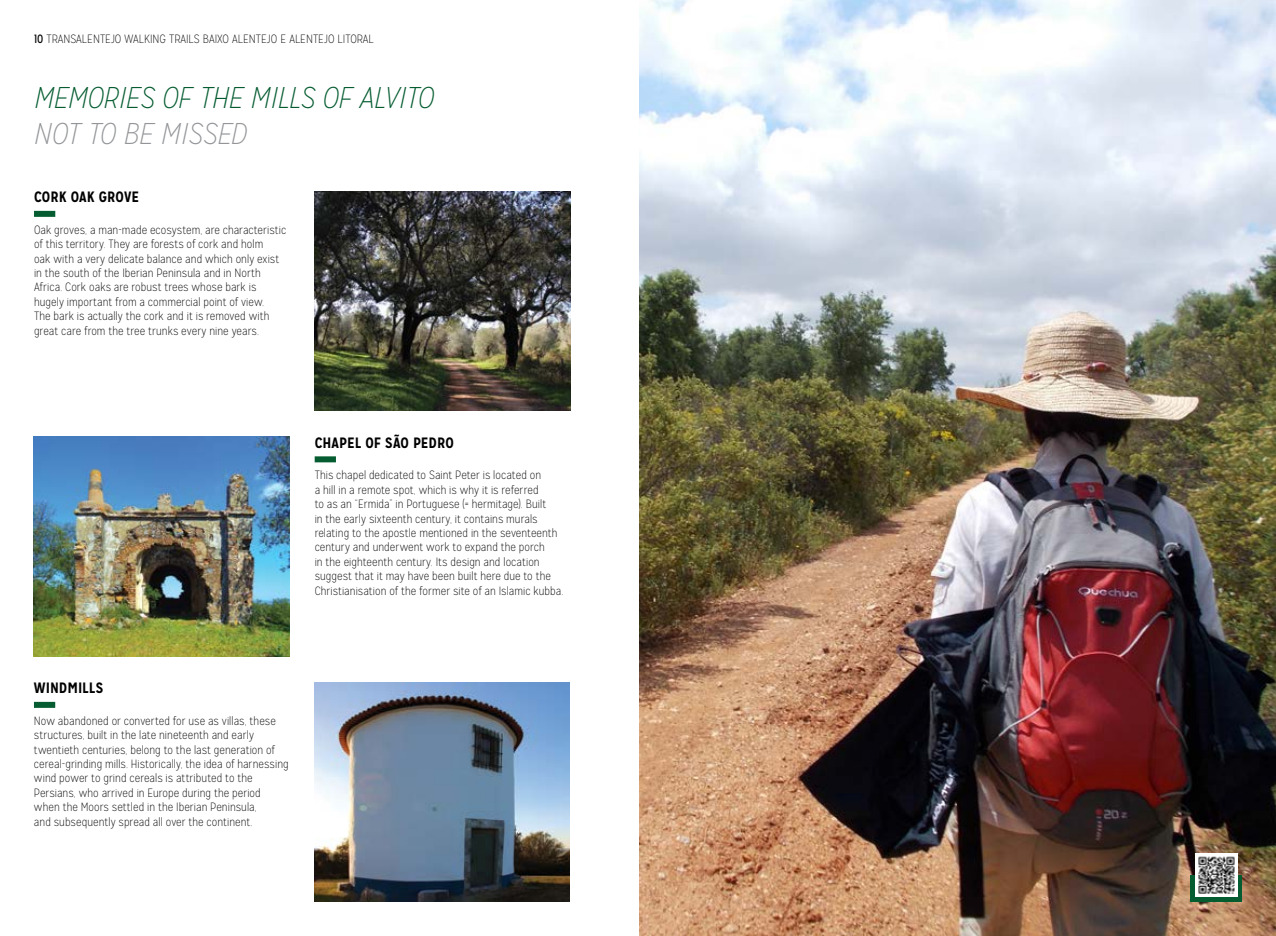
<style>
.page{position:relative;width:1276px;height:936px;background:#fff}
.page>*{position:absolute;margin:0;border:0;box-sizing:border-box;transform-origin:0 0}
.t1{font:italic 100 30px "Mission Gothic";color:#045c30}
.t2{font:italic 100 30px "Mission Gothic";color:#939598}
.t3{font:700 15px "Mission Gothic";color:#000}
.t4{font:100 12px/14.4px "Mission Gothic";letter-spacing:.005em;color:#000}
.s1{font-weight:400}
</style>
<div class="page">
<img style="left:34px;top:436px;width:255px;height:220px">
<img style="left:315px;top:191px;width:255px;height:220px">
<div style="left:34px;top:211px;width:21px;height:6px;background:#045c30"></div>
<div style="left:34px;top:701px;width:21px;height:6px;background:#045c30"></div>
<div style="left:315px;top:456px;width:21px;height:6px;background:#045c30"></div>
<img style="left:315px;top:682px;width:255px;height:219px">
<img style="left:639px;top:0;width:637px;height:935px">
<svg style="left:1191px;top:875px;width:51px;height:26px"></svg>
<img style="left:1195px;top:853px;width:42px;height:43px">
<p class="t4" style="left:34px;top:32px;width:341px"><span class="s1">10</span> TRANSALENTEJO WALKING TRAILS BAIXO ALENTEJO E ALENTEJO LITORAL</p>
<h1 class="t1" style="left:34px;top:80px;width:401px">MEMORIES OF THE MILLS OF ALVITO</h1>
<h1 class="t2" style="left:34px;top:116px;width:214px">NOT TO BE MISSED</h1>
<p class="t3" style="left:34px;top:188px;width:107px">CORK OAK GROVE</p>
<p class="t4" style="left:34px;top:222px;width:254px">Oak groves, a man-made ecosystem, are characteristic of this territory. They are forests of cork and holm<br>oak with a very delicate balance and which only exist in the south of the Iberian Peninsula and in North Africa. Cork oaks are robust trees whose bark is hugely important from a commercial point of view.<br>The bark is actually the cork and it is removed with great care from the tree trunks every nine years.</p>
<p class="t3" style="left:315px;top:433px;width:141px">CHAPEL OF SÃO PEDRO</p>
<p class="t4" style="left:315px;top:468px;width:250px">This chapel dedicated to Saint Peter is located on<br>a hill in a remote spot, which is why it is referred<br>to as an “Ermida” in Portuguese (= hermitage). Built<br>in the early sixteenth century, it contains murals relating to the apostle mentioned in the seventeenth century and underwent work to expand the porch<br>in the eighteenth century. Its design and location suggest that it may have been built here due to the Christianisation of the former site of an Islamic kubba.</p>
<p class="t3" style="left:34px;top:678px;width:71px">WINDMILLS</p>
<p class="t4" style="left:34px;top:713px;width:256px">Now abandoned or converted for use as villas, these structures, built in the late nineteenth and early twentieth centuries, belong to the last generation of cereal-grinding mills. Historically, the idea of harnessing wind power to grind cereals is attributed to the Persians, who arrived in Europe during the period when the Moors settled in the Iberian Peninsula,<br>and subsequently spread all over the continent.</p>
</div>
